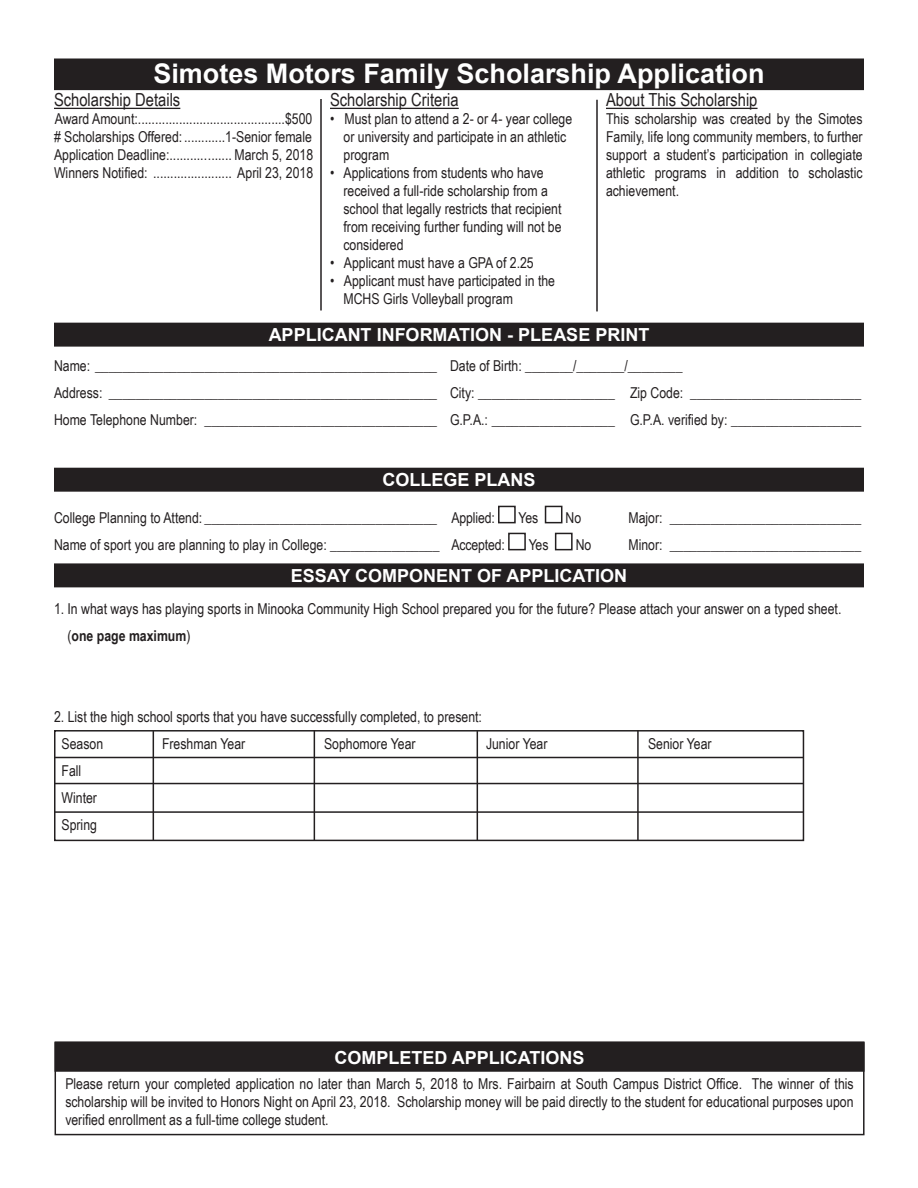
<style>
.page{position:relative;width:918px;height:1188px;background:#fff}
.page>*{position:absolute;margin:0;border:0;box-sizing:border-box;transform-origin:0 0}
.t1{font:700 27px "Arial";color:#fff}
.t2{font:700 18px "Arial";color:#fff}
.t3{font:18px "Arial Narrow";color:#231f20}
.t4{font:15px/18px "Arial Narrow";color:#231f20}
.s1{font-weight:700}
</style>
<div class="page">
<div style="left:55px;top:468px;width:808px;height:23px;background:#231f20"></div>
<div style="left:54px;top:468px;width:810px;height:24px;border:2px solid #231f20"></div>
<div style="left:55px;top:323px;width:808px;height:23px;background:#231f20"></div>
<div style="left:54px;top:323px;width:810px;height:24px;border:2px solid #231f20"></div>
<div style="left:55px;top:59px;width:808px;height:30px;background:#231f20"></div>
<div style="left:54px;top:58px;width:810px;height:32px;border:2px solid #231f20"></div>
<hr style="left:54px;top:108px;width:126px;height:1px;background:#231f20">
<hr style="left:606px;top:108px;width:152px;height:1px;background:#231f20">
<hr style="left:330px;top:108px;width:129px;height:1px;background:#231f20">
<hr style="left:320px;top:99px;width:2px;height:211px;background:#231f20">
<hr style="left:596px;top:100px;width:2px;height:211px;background:#231f20">
<div style="left:55px;top:564px;width:808px;height:23px;background:#231f20"></div>
<div style="left:54px;top:563px;width:810px;height:24px;border:2px solid #231f20"></div>
<div style="left:498px;top:506px;width:18px;height:17px;border:2px solid #231f20"></div>
<div style="left:545px;top:506px;width:17px;height:17px;border:2px solid #231f20"></div>
<div style="left:508px;top:533px;width:18px;height:17px;border:2px solid #231f20"></div>
<div style="left:555px;top:533px;width:18px;height:17px;border:2px solid #231f20"></div>
<div style="left:54px;top:730px;width:750px;height:111px;border:2px solid #231f20"></div>
<hr style="left:55px;top:757px;width:748px;height:1px;background:#231f20">
<hr style="left:54px;top:783px;width:749px;height:1px;background:#231f20">
<hr style="left:54px;top:811px;width:749px;height:2px;background:#231f20">
<hr style="left:153px;top:731px;width:1px;height:109px;background:#231f20">
<hr style="left:314px;top:730px;width:1px;height:110px;background:#231f20">
<hr style="left:477px;top:731px;width:1px;height:109px;background:#231f20">
<hr style="left:637px;top:730px;width:2px;height:110px;background:#231f20">
<div style="left:55px;top:1042px;width:809px;height:29px;background:#231f20"></div>
<div style="left:55px;top:1041px;width:810px;height:31px;border:2px solid #231f20"></div>
<div style="left:55px;top:1042px;width:810px;height:93px;border:2px solid #231f20"></div>
<p class="t1" style="left:153px;top:55px;width:613px">Simotes Motors Family Scholarship Application</p>
<p class="t3" style="left:54px;top:87px;width:128px">Scholarship Details</p>
<p class="t4" style="left:55px;top:110px;width:259px">Award Amount:...........................................$500</p>
<p class="t4" style="left:54px;top:128px;width:260px"># Scholarships Offered: ............1-Senior female</p>
<p class="t4" style="left:54px;top:146px;width:261px">Application Deadline:.................. March 5, 2018</p>
<p class="t4" style="left:54px;top:164px;width:261px">Winners Notified: ....................... April 23, 2018</p>
<p class="t3" style="left:330px;top:87px;width:130px">Scholarship Criteria</p>
<p class="t4" style="left:344px;top:110px;width:230px;text-indent:-14px">• Must plan to attend a 2- or 4- year college or university and participate in an athletic program</p>
<p class="t4" style="left:344px;top:164px;width:220px;text-indent:-14px">• Applications from students who have received a full-ride scholarship from a school that legally restricts that recipient from receiving further funding will not be considered</p>
<p class="t4" style="left:330px;top:254px;width:205px">• Applicant must have a GPA of 2.25</p>
<p class="t4" style="left:344px;top:272px;width:213px;text-indent:-14px">• Applicant must have participated in the<br>MCHS Girls Volleyball program</p>
<p class="t3" style="left:606px;top:87px;width:153px">About This Scholarship</p>
<p class="t4" style="left:606px;top:110px;width:258px;text-align:justify">This scholarship was created by the Simotes Family, life long community members, to further support a student’s participation in collegiate athletic programs in addition to scholastic achievement.</p>
<p class="t2" style="left:269px;top:323px;width:382px">APPLICANT INFORMATION - PLEASE PRINT</p>
<p class="t4" style="left:54px;top:357px;width:630px">Name: __________________________________________________ Date of Birth: _______/_______/________</p>
<p class="t4" style="left:54px;top:384px;width:809px">Address: ________________________________________________ City: ____________________ Zip Code: _________________________</p>
<p class="t4" style="left:54px;top:411px;width:809px">Home Telephone Number: __________________________________ G.P.A.: __________________ G.P.A. verified by: ___________________</p>
<p class="t2" style="left:382px;top:468px;width:155px">COLLEGE PLANS</p>
<p class="t4" style="left:54px;top:509px;width:442px">College Planning to Attend: __________________________________ Applied:</p>
<p class="t4" style="left:519px;top:509px;width:21px">Yes</p>
<p class="t4" style="left:566px;top:509px;width:17px">No</p>
<p class="t4" style="left:629px;top:509px;width:234px">Major: ____________________________</p>
<p class="t4" style="left:54px;top:536px;width:453px">Name of sport you are planning to play in College: ________________ Accepted:</p>
<p class="t4" style="left:529px;top:536px;width:21px">Yes</p>
<p class="t4" style="left:576px;top:536px;width:17px">No</p>
<p class="t4" style="left:629px;top:536px;width:234px">Minor: ____________________________</p>
<p class="t2" style="left:291px;top:564px;width:338px">ESSAY COMPONENT OF APPLICATION</p>
<p class="t4" style="left:68px;top:595px;width:775px;line-height:27px;text-indent:-14px">1. In what ways has playing sports in Minooka Community High School prepared you for the future? Please attach your answer on a typed sheet. (<span class="s1">one page maximum</span>)</p>
<p class="t4" style="left:54px;top:707px;width:430px">2. List the high school sports that you have successfully completed, to present:</p>
<p class="t4" style="left:62px;top:734px;width:43px">Season</p>
<p class="t4" style="left:162px;top:734px;width:85px">Freshman Year</p>
<p class="t4" style="left:324px;top:734px;width:93px">Sophomore Year</p>
<p class="t4" style="left:486px;top:734px;width:63px">Junior Year</p>
<p class="t4" style="left:648px;top:734px;width:65px">Senior Year</p>
<p class="t4" style="left:62px;top:761px;width:21px">Fall</p>
<p class="t4" style="left:62px;top:788px;width:37px">Winter</p>
<p class="t4" style="left:62px;top:815px;width:37px">Spring</p>
<p class="t2" style="left:335px;top:1046px;width:252px">COMPLETED APPLICATIONS</p>
<p class="t4" style="left:65px;top:1074px;width:790px;text-align:justify">Please return your completed application no later than March 5, 2018 to Mrs. Fairbairn at South Campus District Office. The winner of this scholarship will be invited to Honors Night on April 23, 2018. Scholarship money will be paid directly to the student for educational purposes upon verified enrollment as a full-time college student.</p>
</div>
